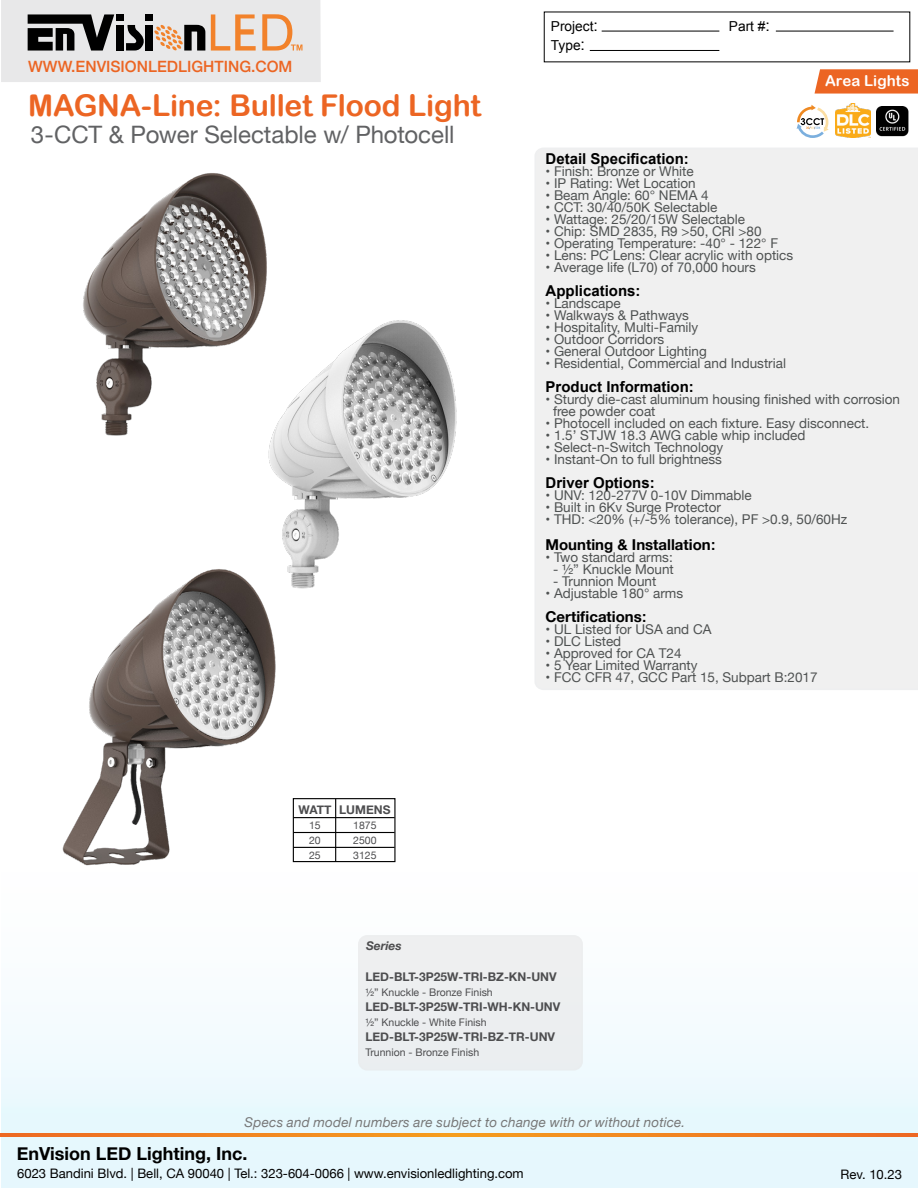
<style>
.page{position:relative;width:918px;height:1188px;background:#fff}
.page>*{position:absolute;margin:0;border:0;box-sizing:border-box;transform-origin:0 0}
.t1{font:30px "Arial Rounded MT Bold";letter-spacing:-.005em;color:#ec6523}
.t2{font:24px "Helvetica Neue";letter-spacing:-.005em;color:#616264}
.t3{font:700 18px "Helvetica Neue";color:#000}
.t4{font:500 15.6px "Helvetica Neue";color:#ec6523}
.t5{font:700 15px "Arial";color:#000}
.t6{font:700 15px "Helvetica Neue";color:#000}
.t7{font:15px "Arial Rounded MT Bold";letter-spacing:.005em;color:#fff}
.t8{font:13.65px/19.4px "Arial";color:#000}
.t9{font:13.5px/12px "Helvetica Neue";color:#4f5252}
.t10{font:italic 13.5px "Helvetica Neue";letter-spacing:.01em;color:#777}
.t11{font:13.05px "Helvetica Neue";color:#000}
.t12{font:700 12px "Helvetica Neue";color:#4d4d4f}
.t13{font:italic 700 12px "Helvetica Neue";color:#4d4d4f}
.t14{font:10.5px/15px "Helvetica Neue";color:#4d4d4f;text-align:justify}
.s1{font-size:15.9px}
.s2{font-family:"Arial"}
</style>
<div class="page">
<div style="left:1px;top:867px;width:917px;height:321px;background:linear-gradient(to right,#f2fafc,#f2fafc)"></div>
<svg style="left:0;top:1134px;width:918px;height:3px"></svg>
<img style="left:83px;top:173px;width:184px;height:263px">
<img style="left:240px;top:311px;width:217px;height:278px">
<img style="left:49px;top:563px;width:235px;height:320px">
<div style="left:1px;top:0;width:320px;height:82px;background:#e8e8e9"></div>
<div style="left:116px;top:25px;width:8px;height:26px;background:#000"></div>
<div style="left:116px;top:14px;width:8px;height:7px;background:#000"></div>
<div style="left:145px;top:25px;width:8px;height:26px;background:#000"></div>
<div style="left:145px;top:14px;width:8px;height:7px;background:#000"></div>
<svg style="left:28px;top:14px;width:86px;height:37px"></svg>
<svg style="left:126px;top:25px;width:18px;height:26px"></svg>
<svg style="left:211px;top:14px;width:45px;height:37px"></svg>
<svg style="left:154px;top:25px;width:51px;height:26px"></svg>
<svg style="left:262px;top:14px;width:40px;height:37px"></svg>
<hr style="left:602px;top:31px;width:117px;height:1px;background:#000">
<hr style="left:590px;top:50px;width:129px;height:1px;background:#000">
<hr style="left:776px;top:31px;width:118px;height:1px;background:#000">
<svg style="left:815px;top:69px;width:103px;height:25px"></svg>
<div style="left:535px;top:148px;width:383px;height:542px;background:#f0f0f0"></div>
<img style="left:835px;top:103px;width:35px;height:35px">
<img style="left:877px;top:107px;width:32px;height:30px">
<svg style="left:796px;top:105px;width:33px;height:33px"></svg>
<div style="left:293px;top:798px;width:103px;height:64px;border:1px solid #000"></div>
<hr style="left:335px;top:799px;width:1px;height:63px;background:#000">
<hr style="left:293px;top:817px;width:102px;height:1px;background:#000">
<hr style="left:293px;top:832px;width:102px;height:1px;background:#000">
<hr style="left:293px;top:847px;width:102px;height:1px;background:#000">
<div style="left:359px;top:936px;width:223px;height:134px;background:#eceff0;border-radius:9px"></div>
<div style="left:358px;top:935px;width:225px;height:136px;border:2px solid #e6e7e8;border-radius:9px"></div>
<p class="t4" style="left:28px;top:54px;width:266px">WWW.ENVISIONLEDLIGHTING.COM</p>
<h1 class="t1" style="left:28px;top:87px;width:454px">MAGNA-Line: Bullet Flood Light</h1>
<h2 class="t2" style="left:31px;top:117px;width:425px">3-CCT &amp; Power Selectable w/ Photocell</h2>
<p class="t12" style="left:299px;top:800px;width:34px">WATT</p>
<p class="t14" style="left:309px;top:818px;width:13px">15<br>20<br>25</p>
<p class="t12" style="left:339px;top:800px;width:53px">LUMENS</p>
<p class="t14" style="left:353px;top:818px;width:25px">1875<br>2500<br>3125</p>
<p class="t13" style="left:366px;top:936px;width:37px">Series</p>
<p class="t8" style="left:551px;top:17px;width:49px">Project<span class="s1">:<br></span>Type<span class="s1">:</span></p>
<p class="t8" style="left:729px;top:17px;width:43px">Part #<span class="s1">:</span></p>
<p class="t7" style="left:825px;top:72px;width:86px">Area Lights</p>
<p class="t5" style="left:546px;top:149px;width:145px">Detail Specification:</p>
<p class="t9" style="left:546px;top:166px;width:150px">• Finish: Bronze or White</p>
<p class="t9" style="left:546px;top:178px;width:152px">• IP Rating: Wet Location</p>
<p class="t9" style="left:546px;top:190px;width:165px">• Beam Angle: 60° NEMA 4</p>
<p class="t9" style="left:546px;top:202px;width:173px">• CCT: 30/40/50K Selectable</p>
<p class="t9" style="left:546px;top:214px;width:201px">• Wattage: 25/20/15W Selectable</p>
<p class="t9" style="left:546px;top:226px;width:218px">• Chip: SMD 2835, R9 &gt;50, CRI &gt;80</p>
<p class="t9" style="left:546px;top:238px;width:234px">• Operating Temperature: -40° - 122° F</p>
<p class="t9" style="left:546px;top:250px;width:249px">• Lens: PC Lens: Clear acrylic with optics</p>
<p class="t9" style="left:546px;top:262px;width:212px">• Average life (L70) of 70,000 hours</p>
<p class="t5" style="left:546px;top:281px;width:97px">Applications:</p>
<p class="t9" style="left:546px;top:298px;width:77px">• Landscape</p>
<p class="t9" style="left:546px;top:310px;width:145px">• Walkways &amp; Pathways</p>
<p class="t9" style="left:546px;top:322px;width:154px">• Hospitality, Multi-Family</p>
<p class="t9" style="left:546px;top:334px;width:120px">• Outdoor Corridors</p>
<p class="t9" style="left:546px;top:346px;width:163px">• General Outdoor Lighting</p>
<p class="t9" style="left:546px;top:358px;width:242px">• Residential, Commercial and Industrial</p>
<p class="t5" style="left:546px;top:377px;width:150px">Product Information:</p>
<p class="t9" style="left:553px;top:394px;width:349px;text-indent:-8px">• Sturdy die-cast aluminum housing finished with corrosion free powder coat</p>
<p class="t9" style="left:546px;top:418px;width:325px">• Photocell included on each fixture. Easy disconnect.</p>
<p class="t9" style="left:546px;top:430px;width:261px">• 1.5’ STJW 18.3 AWG cable whip included</p>
<p class="t9" style="left:546px;top:442px;width:179px">• Select-n-Switch Technology</p>
<p class="t9" style="left:546px;top:454px;width:178px">• Instant-On to full brightness</p>
<p class="t5" style="left:546px;top:473px;width:111px">Driver Options:</p>
<p class="t9" style="left:546px;top:490px;width:208px">• UNV: 120-277V 0-10V Dimmable</p>
<p class="t9" style="left:546px;top:502px;width:177px">• Built in 6Kv Surge Protector</p>
<p class="t9" style="left:546px;top:514px;width:303px">• THD: &lt;20% (+/-5% tolerance), PF &gt;0.9, 50/60Hz</p>
<p class="t6" style="left:546px;top:533px;width:172px">Mounting &amp; Installation<span class="s2">:</span></p>
<p class="t9" style="left:546px;top:552px;width:129px">• Two standard arms:</p>
<p class="t9" style="left:553px;top:564px;width:122px">- ½” Knuckle Mount</p>
<p class="t9" style="left:553px;top:576px;width:105px">- Trunnion Mount</p>
<p class="t9" style="left:546px;top:588px;width:139px">• Adjustable 180° arms</p>
<p class="t6" style="left:546px;top:605px;width:103px">Certifications<span class="s2">:</span></p>
<p class="t9" style="left:546px;top:624px;width:167px">• UL Listed for USA and CA</p>
<p class="t9" style="left:546px;top:636px;width:77px">• DLC Listed</p>
<p class="t9" style="left:546px;top:648px;width:137px">• Approved for CA T24</p>
<p class="t9" style="left:546px;top:660px;width:154px">• 5 Year Limited Warranty</p>
<p class="t9" style="left:546px;top:672px;width:274px">• FCC CFR 47, GCC Part 15, Subpart B:2017</p>
<p class="t12" style="left:365px;top:967px;width:193px">LED-BLT-3P25W-TRI-BZ-KN-UNV</p>
<p class="t14" style="left:365px;top:985px;width:129px">½” Knuckle - Bronze Finish</p>
<p class="t12" style="left:365px;top:997px;width:197px">LED-BLT-3P25W-TRI-WH-KN-UNV</p>
<p class="t14" style="left:365px;top:1015px;width:123px">½” Knuckle - White Finish</p>
<p class="t12" style="left:365px;top:1027px;width:191px">LED-BLT-3P25W-TRI-BZ-TR-UNV</p>
<p class="t14" style="left:365px;top:1045px;width:115px">Trunnion - Bronze Finish</p>
<p class="t10" style="left:245px;top:1113px;width:442px">Specs and model numbers are subject to change with or without notice.</p>
<p class="t11" style="left:17px;top:1164px;width:508px">6023 Bandini Blvd. | Bell, CA 90040 | Tel.: 323-604-0066 | www.envisionledlighting.com</p>
<h3 class="t3" style="left:17px;top:1140px;width:232px">EnVision LED Lighting, Inc.</h3>
<p class="t11" style="left:841px;top:1164px;width:63px">Rev. 10.23</p>
</div>
